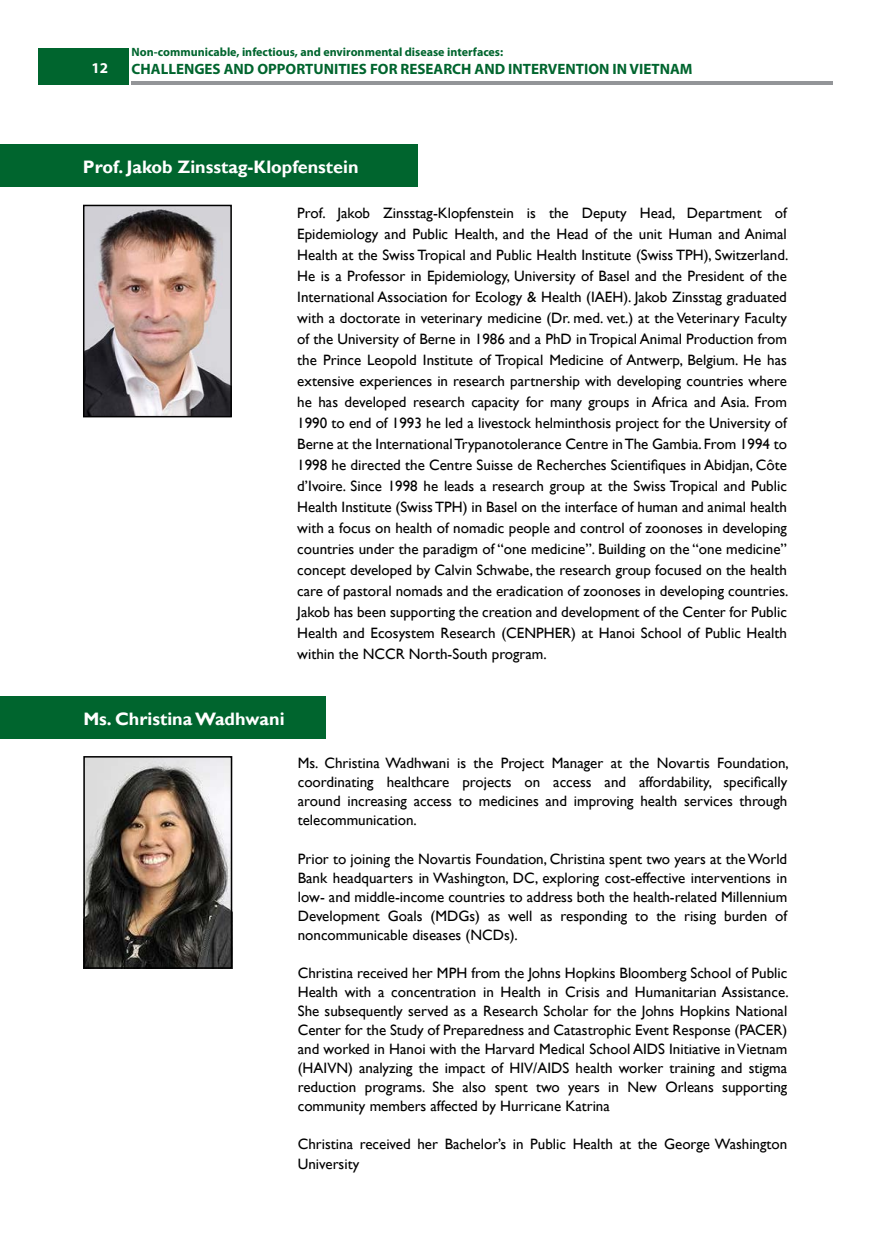
<style>
.page{position:relative;width:872px;height:1255px;background:#fff}
.page>*{position:absolute;margin:0;border:0;box-sizing:border-box;transform-origin:0 0}
.t1{font:700 18px "Gill Sans";color:#fff}
.t2{font:15px/21px "Gill Sans";color:#000;text-align:justify}
.t3{font:700 15px "Myriad Pro";color:#00652e}
.t4{font:700 15px "Myriad Pro";color:#fff}
.t5{font:700 12px "Myriad Pro";color:#00652e}
</style>
<div class="page">
<hr style="left:132px;top:81px;width:701px;height:4px;background:#939598">
<div style="left:38px;top:49px;width:90px;height:36px;background:#00652e"></div>
<div style="left:0;top:144px;width:417px;height:43px;background:#00652e"></div>
<img style="left:86px;top:208px;width:143px;height:206px">
<div style="left:83px;top:205px;width:149px;height:212px;border:2px solid #000"></div>
<img style="left:86px;top:759px;width:143px;height:206px">
<div style="left:0;top:696px;width:325px;height:43px;background:#00652e"></div>
<div style="left:83px;top:756px;width:149px;height:212px;border:2px solid #000"></div>
<hr style="left:871px;top:144px;width:1px;height:43px;background:#00652e">
<p class="t5" style="left:132px;top:46px;width:373px">Non-communicable, infectious, and environmental disease interfaces:</p>
<p class="t4" style="left:91px;top:59px;width:18px">12</p>
<p class="t3" style="left:132px;top:61px;width:562px">CHALLENGES AND OPPORTUNITIES FOR RESEARCH AND INTERVENTION IN VIETNAM</p>
<p class="t1" style="left:83px;top:156px;width:277px">Prof. Jakob Zinsstag-Klopfenstein</p>
<p class="t2" style="left:297px;top:202px;width:492px">Prof. Jakob Zinsstag-Klopfenstein is the Deputy Head, Department of Epidemiology and Public Health, and the Head of the unit Human and Animal Health at the Swiss Tropical and Public Health Institute (Swiss TPH), Switzerland.<br>He is a Professor in Epidemiology, University of Basel and the President of the International Association for Ecology &amp; Health (IAEH). Jakob Zinsstag graduated with a doctorate in veterinary medicine (Dr. med. vet.) at the Veterinary Faculty of the University of Berne in 1986 and a PhD in Tropical Animal Production from the Prince Leopold Institute of Tropical Medicine of Antwerp, Belgium. He has extensive experiences in research partnership with developing countries where he has developed research capacity for many groups in Africa and Asia. From 1990 to end of 1993 he led a livestock helminthosis project for the University of Berne at the International Trypanotolerance Centre in The Gambia. From 1994 to 1998 he directed the Centre Suisse de Recherches Scientifiques in Abidjan, Côte d’Ivoire. Since 1998 he leads a research group at the Swiss Tropical and Public Health Institute (Swiss TPH) in Basel on the interface of human and animal health with a focus on health of nomadic people and control of zoonoses in developing countries under the paradigm of “one medicine”. Building on the “one medicine” concept developed by Calvin Schwabe, the research group focused on the health care of pastoral nomads and the eradication of zoonoses in developing countries.<br>Jakob has been supporting the creation and development of the Center for Public Health and Ecosystem Research (CENPHER) at Hanoi School of Public Health within the NCCR North-South program.</p>
<p class="t1" style="left:83px;top:708px;width:203px">Ms. Christina Wadhwani</p>
<p class="t2" style="left:298px;top:754px;width:492px;line-height:19px">Ms. Christina Wadhwani is the Project Manager at the Novartis Foundation, coordinating healthcare projects on access and affordability, specifically around increasing access to medicines and improving health services through telecommunication.</p>
<p class="t2" style="left:298px;top:849px;width:491px;line-height:19px">Prior to joining the Novartis Foundation, Christina spent two years at the World Bank headquarters in Washington, DC, exploring cost-effective interventions in low- and middle-income countries to address both the health-related Millennium Development Goals (MDGs) as well as responding to the rising burden of noncommunicable diseases (NCDs).</p>
<p class="t2" style="left:298px;top:963px;width:492px;line-height:19px">Christina received her MPH from the Johns Hopkins Bloomberg School of Public Health with a concentration in Health in Crisis and Humanitarian Assistance.<br>She subsequently served as a Research Scholar for the Johns Hopkins National Center for the Study of Preparedness and Catastrophic Event Response (PACER) and worked in Hanoi with the Harvard Medical School AIDS Initiative in Vietnam (HAIVN) analyzing the impact of HIV/AIDS health worker training and stigma reduction programs. She also spent two years in New Orleans supporting community members affected by Hurricane Katrina</p>
<p class="t2" style="left:298px;top:1134px;width:491px;line-height:19.5px">Christina received her Bachelor’s in Public Health at the George Washington<br>University</p>
</div>
